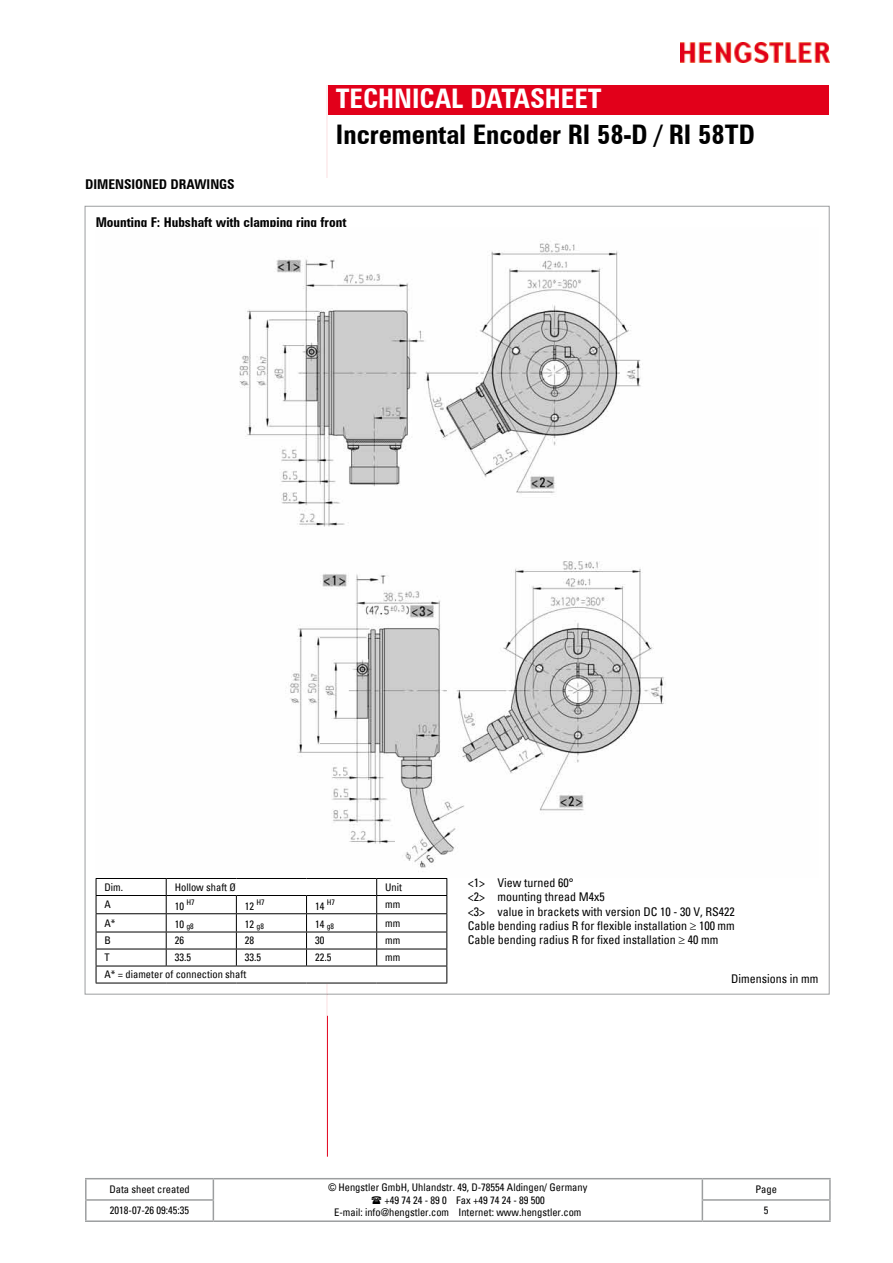
<style>
.page{position:relative;width:893px;height:1263px;background:#fff}
.page>*{position:absolute;margin:0;border:0;box-sizing:border-box;transform-origin:0 0}
.t1{font:700 condensed 27px "Zurich BT";color:#000}
.t2{font:700 condensed 27px "Zurich BT";color:#fff}
.t3{font:700 condensed 13.5px "Zurich BT";color:#000}
.t4{font:condensed 12px/14.4px "Univers";color:#000}
.t5{font:condensed 10.5px/21.3px "Univers";color:#000;text-align:center}
.s1{font-family:"Arial";font-stretch:normal}
</style>
<div class="page">
<img style="left:680px;top:43px;width:149px;height:20px">
<div style="left:327px;top:85px;width:502px;height:30px;background:#e2001a"></div>
<hr style="left:327px;top:85px;width:1px;height:1072px;background:#e2001a">
<hr style="left:327px;top:85px;width:1px;height:106px;background:#fff">
<hr style="left:85px;top:1178px;width:128px;height:1px;background:#9c9e9f">
<hr style="left:85px;top:1179px;width:2px;height:20px;background:#9c9e9f">
<hr style="left:213px;top:1178px;width:489px;height:1px;background:#9c9e9f">
<hr style="left:702px;top:1178px;width:129px;height:1px;background:#9c9e9f">
<hr style="left:829px;top:1179px;width:2px;height:20px;background:#9c9e9f">
<hr style="left:85px;top:1199px;width:129px;height:2px;background:#9c9e9f">
<svg style="left:85px;top:1201px;width:2px;height:19px"></svg>
<svg style="left:213px;top:1179px;width:1px;height:41px"></svg>
<hr style="left:702px;top:1199px;width:129px;height:2px;background:#9c9e9f">
<svg style="left:702px;top:1179px;width:1px;height:41px"></svg>
<svg style="left:829px;top:1201px;width:2px;height:19px"></svg>
<hr style="left:85px;top:1220px;width:128px;height:2px;background:#9c9e9f">
<hr style="left:213px;top:1220px;width:489px;height:2px;background:#9c9e9f">
<hr style="left:702px;top:1220px;width:129px;height:2px;background:#9c9e9f">
<svg style="left:327px;top:994px;width:1px;height:22px"></svg>
<hr style="left:327px;top:206px;width:1px;height:788px;background:#fff">
<div style="left:85px;top:179px;width:744px;height:38px;background:#fff"></div>
<img style="left:239px;top:241px;width:427px;height:631px">
<svg style="left:96px;top:878px;width:351px;height:105px"></svg>
<hr style="left:96px;top:983px;width:70px;height:1px;background:#000">
<hr style="left:166px;top:983px;width:70px;height:1px;background:#000">
<hr style="left:236px;top:983px;width:71px;height:1px;background:#000">
<hr style="left:307px;top:983px;width:70px;height:1px;background:#000">
<hr style="left:377px;top:983px;width:70px;height:1px;background:#000">
<h1 class="t2" style="left:336px;top:82px;width:267px">TECHNICAL DATASHEET</h1>
<h1 class="t1" style="left:336px;top:118px;width:421px">Incremental Encoder RI 58-D / RI 58TD</h1>
<p class="t3" style="left:85px;top:176px;width:151px">DIMENSIONED DRAWINGS</p>
<p class="t3" style="left:96px;top:214px;width:252px">Mounting F: Hubshaft with clamping ring front</p>
<p class="t5" style="left:105px;top:876px;width:20px">Dim.</p>
<p class="t5" style="left:175px;top:876px;width:63px">Hollow shaft Ø</p>
<p class="t5" style="left:385px;top:876px;width:18px">Unit</p>
<p class="t5" style="left:105px;top:894px;width:8px">A</p>
<p class="t5" style="left:175px;top:895px;width:21px">10 <sup>H7</sup></p>
<p class="t5" style="left:245px;top:895px;width:21px">12 <sup>H7</sup></p>
<p class="t5" style="left:315px;top:895px;width:21px">14 <sup>H7</sup></p>
<p class="t5" style="left:385px;top:894px;width:17px">mm</p>
<p class="t5" style="left:105px;top:912px;width:13px">A*</p>
<p class="t5" style="left:175px;top:913px;width:21px">10 <sub>g8</sub></p>
<p class="t5" style="left:245px;top:913px;width:21px">12 <sub>g8</sub></p>
<p class="t5" style="left:315px;top:913px;width:21px">14 <sub>g8</sub></p>
<p class="t5" style="left:385px;top:912px;width:17px">mm</p>
<p class="t5" style="left:105px;top:930px;width:8px">B</p>
<p class="t5" style="left:175px;top:930px;width:11px">26</p>
<p class="t5" style="left:245px;top:930px;width:11px">28</p>
<p class="t5" style="left:315px;top:930px;width:11px">30</p>
<p class="t5" style="left:385px;top:930px;width:17px">mm</p>
<p class="t5" style="left:105px;top:947px;width:7px">T</p>
<p class="t5" style="left:175px;top:947px;width:18px">33.5</p>
<p class="t5" style="left:245px;top:947px;width:18px">33.5</p>
<p class="t5" style="left:315px;top:947px;width:18px">22.5</p>
<p class="t5" style="left:385px;top:947px;width:17px">mm</p>
<p class="t5" style="left:105px;top:964px;width:143px">A* = diameter of connection shaft</p>
<p class="t4" style="left:468px;top:875px;width:269px">&lt;1&gt; View turned 60°<br>&lt;2&gt; mounting thread M4x5<br>&lt;3&gt; value in brackets with version DC 10 - 30 V, RS422<br>Cable bending radius R for flexible installation ≥ 100 mm Cable bending radius R for fixed installation ≥ 40 mm</p>
<p class="t4" style="left:731px;top:972px;width:89px">Dimensions in mm</p>
<p class="t5" style="left:109px;top:1178px;width:82px">Data sheet created</p>
<p class="t5" style="left:328px;top:1176px;width:261px"><span class="s1">©</span> Hengstler GmbH, Uhlandstr. 49, D-78554 Aldingen/ Germany</p>
<p class="t5" style="left:385px;top:1189px;width:162px">+49 74 24 - 89 0 Fax +49 74 24 - 89 500</p>
<p class="t5" style="left:334px;top:1202px;width:249px">E-mail: info@hengstler.com Internet: www.hengstler.com</p>
<p class="t5" style="left:110px;top:1200px;width:81px">2018-07-26 09:45:35</p>
<p class="t5" style="left:755px;top:1178px;width:23px">Page<br>5</p>
</div>
